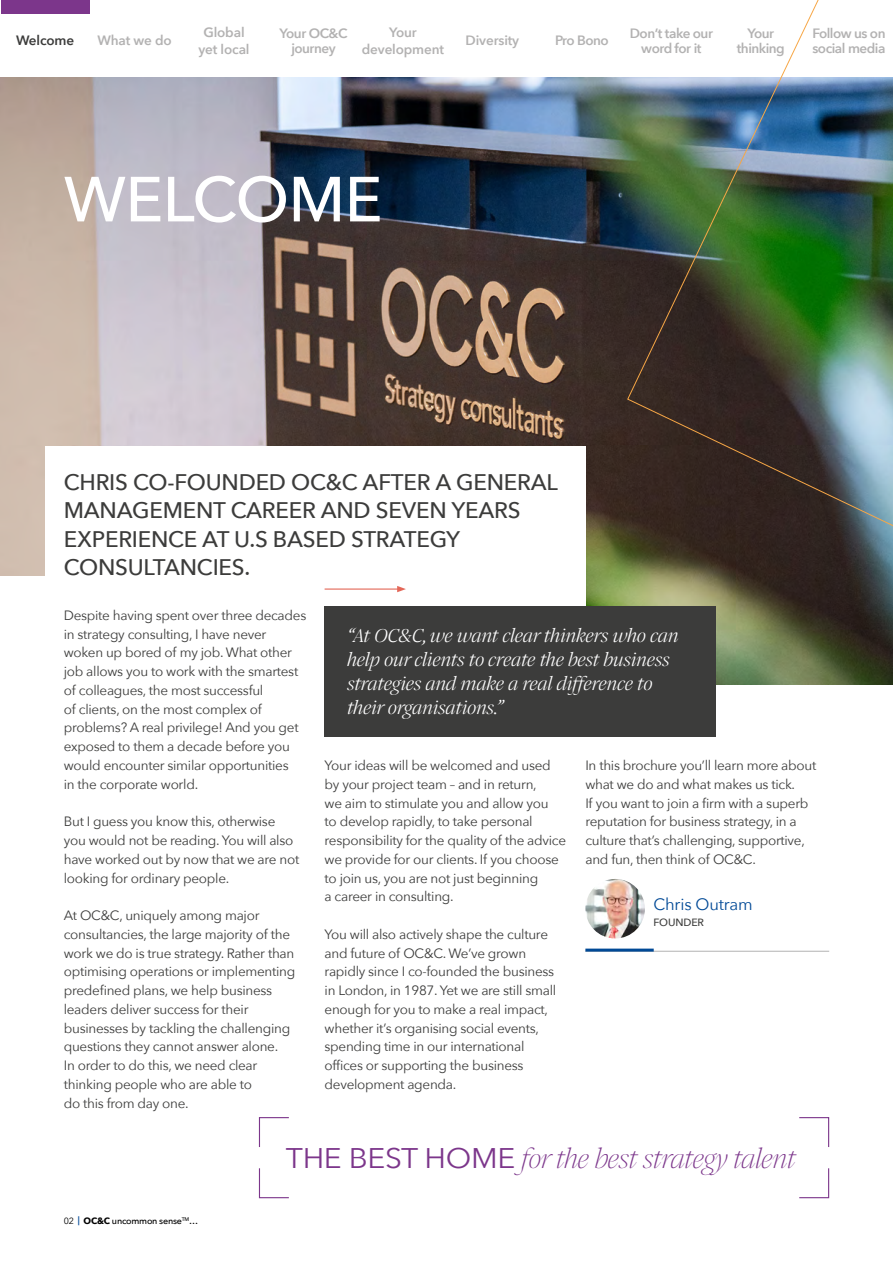
<style>
.page{position:relative;width:893px;height:1263px;background:#fff}
.page>*{position:absolute;margin:0;border:0;box-sizing:border-box;transform-origin:0 0}
.t1{font:500 63px "Avenir Next";letter-spacing:-.01em;color:#fff}
.t2{font:italic 200 28.35px "Pensum Display";letter-spacing:-.03em;color:#7c368b;scale:1.06 1}
.t3{font:500 22.5px/28.5px "Avenir Next";letter-spacing:-.01em;color:#3c3c3b}
.t4{font:italic 300 19.5px/24px "Pensum Display";letter-spacing:-.02em;color:#fff;scale:1.06 1}
.t5{font:16.5px "Avenir Next";letter-spacing:-.01em;color:#004996}
.t6{font:13.5px/18.8px "Avenir Next";letter-spacing:-.02em;color:#3c3c3b}
.t7{font:600 13.5px/15px "Avenir Next";letter-spacing:-.035em;color:#b3b2b2;text-align:center}
.t8{font:600 13.5px/16.5px "Avenir Next";letter-spacing:-.01em;color:#b3b2b2;text-align:center}
.t9{font:600 13.5px "Avenir Next";letter-spacing:-.01em;color:#3c3c3b}
.t10{font:500 10.5px "Avenir Next";letter-spacing:-.01em;color:#3c3c3b}
.t11{font:500 9px "Avenir Next";letter-spacing:-.025em;color:#000}
.s1{font-weight:400}
.s2{font-weight:700}
.s3{font-family:"Avenir Next";font-weight:400;font-style:normal}
</style>
<div class="page">
<img style="left:0;top:78px;width:893px;height:607px">
<div style="left:45px;top:447px;width:540px;height:469px;background:#fff"></div>
<div style="left:0;top:576px;width:51px;height:315px;background:#fff"></div>
<div style="left:325px;top:606px;width:391px;height:131px;background:#3c3c3b"></div>
<hr style="left:585px;top:951px;width:244px;height:1px;background:#b3b2b2">
<hr style="left:585px;top:948px;width:69px;height:3px;background:#004996">
<img style="left:627px;top:0;width:266px;height:617px">
<svg style="left:258px;top:1117px;width:31px;height:30px"></svg>
<svg style="left:799px;top:1117px;width:31px;height:30px"></svg>
<svg style="left:258px;top:1168px;width:31px;height:31px"></svg>
<svg style="left:799px;top:1168px;width:31px;height:31px"></svg>
<img style="left:585px;top:879px;width:60px;height:59px;border-radius:30px">
<hr style="left:325px;top:588px;width:75px;height:2px;background:#e46758">
<svg style="left:397px;top:586px;width:9px;height:6px"></svg>
<div style="left:1px;top:0;width:88px;height:14px;background:#7c368b"></div>
<p class="t9" style="left:16px;top:29px;width:60px">Welcome</p>
<p class="t7" style="left:97px;top:33px;width:76px">What we do</p>
<p class="t8" style="left:199px;top:24px;width:53px">Global yet local</p>
<p class="t8" style="left:362px;top:24px;width:84px">Your development</p>
<p class="t8" style="left:466px;top:32px;width:55px">Diversity</p>
<p class="t7" style="left:280px;top:25px;width:69px">Your OC&amp;C journey</p>
<p class="t7" style="left:630px;top:25px;width:85px">Don’t take our word for it</p>
<p class="t7" style="left:737px;top:25px;width:49px">Your thinking</p>
<p class="t7" style="left:812px;top:25px;width:75px;text-align:left">Follow us on social media</p>
<p class="t7" style="left:555px;top:33px;width:55px">Pro Bono</p>
<h1 class="t1" style="left:64px;top:146px;width:320px">WELCOME</h1>
<h3 class="t3" style="left:64px;top:467px;width:496px">CHRIS CO-FOUNDED OC&amp;C AFTER A GENERAL<br>MANAGEMENT CAREER AND SEVEN YEARS<br>EXPERIENCE AT U.S BASED STRATEGY<br>CONSULTANCIES.</h3>
<p class="t6" style="left:64px;top:605px;width:244px">Despite having spent over three decades in strategy consulting, I have never woken up bored of my job. What other job allows you to work with the smartest of colleagues, the most successful<br>of clients, on the most complex of problems? A real privilege! And you get exposed to them a decade before you would encounter similar opportunities<br>in the corporate world.</p>
<p class="t6" style="left:64px;top:811px;width:237px">But I guess you know this, otherwise you would not be reading. You will also have worked out by now that we are not looking for ordinary people.</p>
<p class="t6" style="left:64px;top:905px;width:233px">At OC&amp;C, uniquely among major consultancies, the large majority of the work we do is true strategy. Rather than optimising operations or implementing predefined plans, we help business leaders deliver success for their businesses by tackling the challenging questions they cannot answer alone.<br>In order to do this, we need clear thinking people who are able to<br>do this from day one.</p>
<h3 class="t4" style="left:347px;top:623px;width:314px">“At OC&amp;C, we want clear thinkers who can help our clients to create the best business strategies and make a real difference to their organisations.”</h3>
<p class="t6" style="left:325px;top:755px;width:243px">Your ideas will be welcomed and used by your project team – and in return,<br>we aim to stimulate you and allow you<br>to develop rapidly, to take personal responsibility for the quality of the advice we provide for our clients. If you choose to join us, you are not just beginning<br>a career in consulting.</p>
<p class="t6" style="left:325px;top:924px;width:233px">You will also actively shape the culture and future of OC&amp;C. We’ve grown rapidly since I co-founded the business in London, in 1987. Yet we are still small enough for you to make a real impact, whether it’s organising social events, spending time in our international offices or supporting the business development agenda.</p>
<p class="t6" style="left:585px;top:755px;width:232px">In this brochure you’ll learn more about what we do and what makes us tick.<br>If you want to join a firm with a superb reputation for business strategy, in a culture that’s challenging, supportive, and fun, then think of OC&amp;C.</p>
<p class="t5" style="left:653px;top:890px;width:101px">Chris Outram</p>
<p class="t10" style="left:653px;top:914px;width:52px">FOUNDER</p>
<p class="t11" style="left:64px;top:1213px;width:136px"><span class="s1">02</span> <sup>|</sup> <span class="s2">OC&amp;C</span> uncommon sense<sup>TM</sup>…</p>
<h2 class="t2" style="left:286px;top:1138px;width:483px"><span class="s3">THE BEST HOME</span> for the best strategy talent</h2>
</div>
